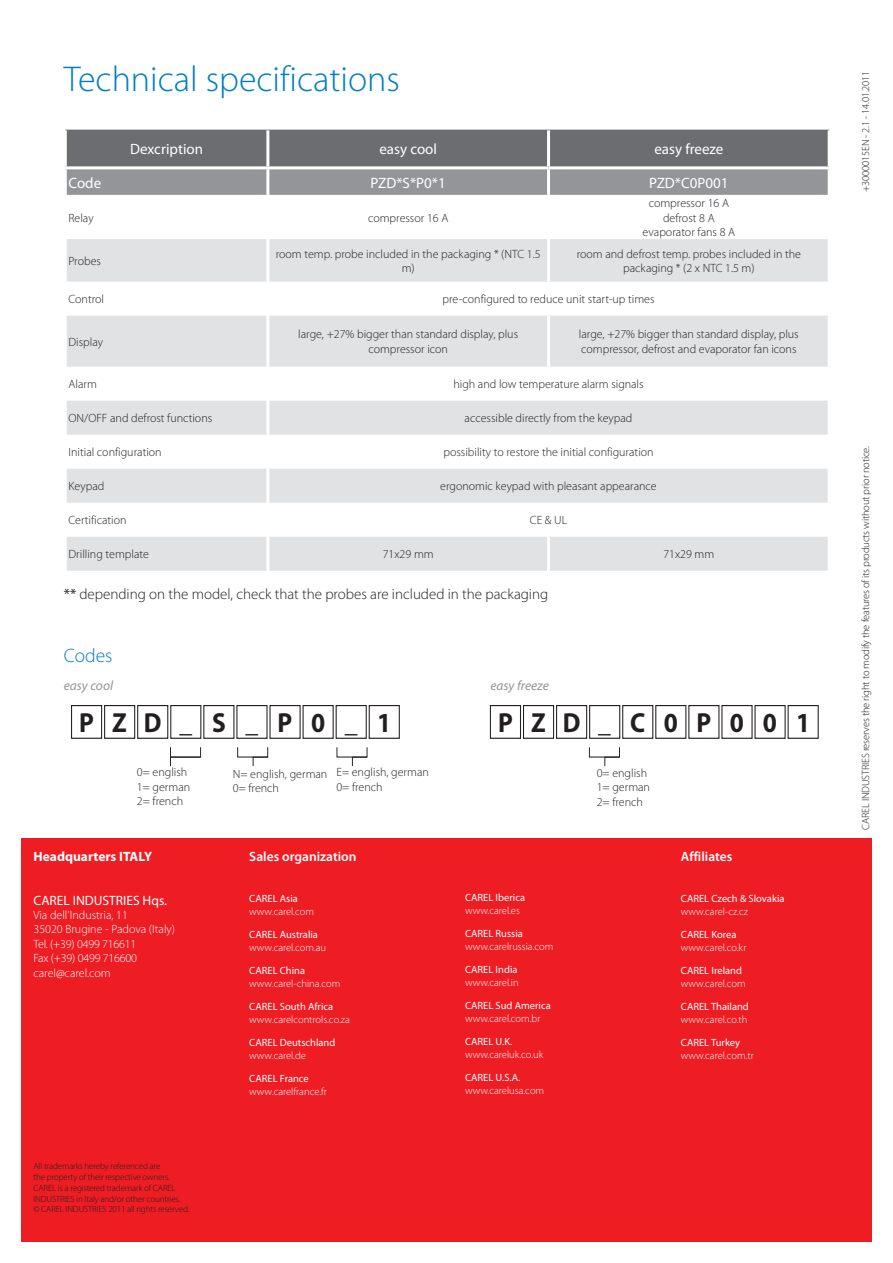
<style>
.page{position:relative;width:893px;height:1263px;background:#fff}
.page>*{position:absolute;margin:0;border:0;box-sizing:border-box;transform-origin:0 0}
.t1{font:300 36px "Myriad Pro";color:#007ec5}
.t2{font:700 27.6px "Myriad Pro";letter-spacing:.725em;color:#231f20;scale:.92 1}
.t3{font:300 19.5px "Myriad Pro";color:#007ec5}
.t4{font:300 15px "Myriad Pro";color:#231f20}
.t5{font:15px "Myriad Pro";color:#fff}
.t6{font:600 13.5px "Myriad Pro";color:#fff}
.t7{font:13.5px "Myriad Pro";color:#fff}
.t8{font:italic 13.5px "Myriad Pro";color:#939598}
.t9{font:700 13.5px "Myriad Pro";color:#fff}
.t10{font:300 12px/14.4px "Myriad Pro";color:#231f20}
.t11{font:300 12px/14.4px "Myriad Pro";color:#fff}
.t12{font:300 10.5px "Myriad Pro";color:#fff}
.t13{font:10.5px "Myriad Pro";color:#fff}
.t14{font:300 10.5px "Myriad Pro";letter-spacing:-.015em;color:#231f20}
.t15{font:300 9px/10.8px "Myriad Pro";letter-spacing:-.015em;color:#231f20}
.s1{font-weight:400}
</style>
<div class="page">
<div style="left:21px;top:838px;width:851px;height:404px;background:#ee1d23"></div>
<div style="left:71px;top:705px;width:31px;height:34px;border:1px solid #231f20"></div>
<div style="left:104px;top:705px;width:31px;height:34px;border:1px solid #231f20"></div>
<div style="left:137px;top:705px;width:31px;height:34px;border:1px solid #231f20"></div>
<div style="left:170px;top:705px;width:31px;height:34px;border:1px solid #231f20"></div>
<div style="left:203px;top:705px;width:31px;height:34px;border:1px solid #231f20"></div>
<div style="left:236px;top:705px;width:32px;height:34px;border:1px solid #231f20"></div>
<div style="left:269px;top:705px;width:32px;height:34px;border:1px solid #231f20"></div>
<div style="left:303px;top:705px;width:31px;height:34px;border:1px solid #231f20"></div>
<div style="left:336px;top:705px;width:31px;height:34px;border:1px solid #231f20"></div>
<div style="left:369px;top:705px;width:31px;height:34px;border:1px solid #231f20"></div>
<svg style="left:170px;top:756px;width:31px;height:11px"></svg>
<svg style="left:253px;top:756px;width:15px;height:11px"></svg>
<svg style="left:352px;top:756px;width:16px;height:11px"></svg>
<div style="left:490px;top:705px;width:31px;height:34px;border:1px solid #231f20"></div>
<div style="left:523px;top:705px;width:31px;height:34px;border:1px solid #231f20"></div>
<div style="left:556px;top:705px;width:31px;height:34px;border:1px solid #231f20"></div>
<div style="left:589px;top:705px;width:31px;height:34px;border:1px solid #231f20"></div>
<div style="left:622px;top:705px;width:31px;height:34px;border:1px solid #231f20"></div>
<div style="left:655px;top:705px;width:31px;height:34px;border:1px solid #231f20"></div>
<div style="left:688px;top:705px;width:31px;height:34px;border:1px solid #231f20"></div>
<div style="left:721px;top:705px;width:32px;height:34px;border:1px solid #231f20"></div>
<div style="left:754px;top:705px;width:32px;height:34px;border:1px solid #231f20"></div>
<div style="left:788px;top:705px;width:31px;height:34px;border:1px solid #231f20"></div>
<svg style="left:604px;top:756px;width:16px;height:11px"></svg>
<svg style="left:67px;top:130px;width:761px;height:65px;background:#7d7e81"></svg>
<svg style="left:67px;top:239px;width:761px;height:332px;fill:#e1e2e4"></svg>
<hr style="left:266px;top:130px;width:3px;height:36px;background:#fff">
<hr style="left:547px;top:130px;width:3px;height:36px;background:#fff">
<hr style="left:64px;top:166px;width:204px;height:3px;background:#fff">
<hr style="left:268px;top:166px;width:281px;height:3px;background:#fff">
<hr style="left:266px;top:169px;width:3px;height:26px;background:#fff">
<hr style="left:549px;top:166px;width:282px;height:3px;background:#fff">
<hr style="left:547px;top:169px;width:3px;height:26px;background:#fff">
<hr style="left:266px;top:239px;width:3px;height:43px;background:#fff">
<hr style="left:547px;top:239px;width:3px;height:43px;background:#fff">
<hr style="left:266px;top:282px;width:3px;height:34px;background:#fff">
<hr style="left:266px;top:316px;width:3px;height:51px;background:#fff">
<hr style="left:547px;top:316px;width:3px;height:51px;background:#fff">
<hr style="left:266px;top:367px;width:3px;height:34px;background:#fff">
<hr style="left:266px;top:401px;width:3px;height:34px;background:#fff">
<hr style="left:266px;top:435px;width:3px;height:34px;background:#fff">
<hr style="left:266px;top:469px;width:3px;height:34px;background:#fff">
<hr style="left:266px;top:503px;width:3px;height:34px;background:#fff">
<hr style="left:266px;top:537px;width:3px;height:34px;background:#fff">
<hr style="left:547px;top:537px;width:3px;height:34px;background:#fff">
<h1 class="t1" style="left:64px;top:59px;width:338px">Technical specifications</h1>
<p class="t5" style="left:130px;top:140px;width:75px">Dexcription</p>
<p class="t5" style="left:379px;top:140px;width:59px">easy cool</p>
<p class="t5" style="left:654px;top:140px;width:70px">easy freeze</p>
<p class="t5" style="left:68px;top:173px;width:34px">Code</p>
<p class="t5" style="left:371px;top:173px;width:77px">PZD*S*P0*1</p>
<p class="t5" style="left:649px;top:173px;width:81px">PZD*C0P001</p>
<p class="t10" style="left:68px;top:210px;width:27px">Relay</p>
<p class="t10" style="left:368px;top:210px;width:82px">compressor 16 A</p>
<p class="t10" style="left:643px;top:196px;width:94px;text-align:center">compressor 16 A defrost 8 A evaporator fans 8 A</p>
<p class="t10" style="left:68px;top:254px;width:34px">Probes</p>
<p class="t10" style="left:276px;top:247px;width:266px;text-align:center">room temp. probe included in the packaging * (NTC 1.5 m)</p>
<p class="t10" style="left:577px;top:247px;width:226px;text-align:center">room and defrost temp. probes included in the packaging * (2 x NTC 1.5 m)</p>
<p class="t10" style="left:68px;top:292px;width:37px">Control</p>
<p class="t10" style="left:443px;top:292px;width:213px">pre-configured to reduce unit start-up times</p>
<p class="t10" style="left:68px;top:335px;width:36px">Display</p>
<p class="t10" style="left:298px;top:327px;width:221px;text-align:center">large, +27% bigger than standard display, plus compressor icon</p>
<p class="t10" style="left:579px;top:327px;width:221px">large, +27% bigger than standard display, plus compressor, defrost and evaporator fan icons</p>
<p class="t10" style="left:68px;top:377px;width:30px">Alarm</p>
<p class="t10" style="left:453px;top:377px;width:192px">high and low temperature alarm signals</p>
<p class="t10" style="left:68px;top:411px;width:145px">ON/OFF and defrost functions</p>
<p class="t10" style="left:465px;top:411px;width:169px">accessible directly from the keypad</p>
<p class="t10" style="left:68px;top:445px;width:95px">Initial configuration</p>
<p class="t10" style="left:443px;top:445px;width:212px">possibility to restore the initial configuration</p>
<p class="t10" style="left:68px;top:479px;width:37px">Keypad</p>
<p class="t10" style="left:440px;top:479px;width:218px">ergonomic keypad with pleasant appearance</p>
<p class="t10" style="left:68px;top:513px;width:60px">Certification</p>
<p class="t10" style="left:530px;top:513px;width:39px">CE &amp; UL</p>
<p class="t10" style="left:68px;top:547px;width:82px">Drilling template</p>
<p class="t10" style="left:383px;top:547px;width:52px">71x29 mm</p>
<p class="t10" style="left:663px;top:547px;width:52px">71x29 mm</p>
<p class="t4" style="left:64px;top:586px;width:486px"><span class="s1">**</span> depending on the model, check that the probes are included in the packaging</p>
<h3 class="t3" style="left:64px;top:645px;width:50px">Codes</h3>
<p class="t8" style="left:64px;top:677px;width:51px">easy cool</p>
<p class="t8" style="left:490px;top:677px;width:60px">easy freeze</p>
<h2 class="t2" style="left:79px;top:705px;width:341px">PZD_S_P0_1</h2>
<h2 class="t2" style="left:498px;top:705px;width:341px">PZD_C0P001</h2>
<p class="t10" style="left:137px;top:765px;width:55px">0= english<br>1= german<br>2= french</p>
<p class="t10" style="left:233px;top:767px;width:96px">N= english, german<br>0= french</p>
<p class="t10" style="left:336px;top:765px;width:94px">E= english, german<br>0= french</p>
<p class="t10" style="left:597px;top:766px;width:55px">0= english<br>1= german<br>2= french</p>
<p class="t9" style="left:33px;top:848px;width:120px">Headquarters ITALY</p>
<p class="t6" style="left:249px;top:848px;width:109px">Sales organization</p>
<p class="t6" style="left:681px;top:848px;width:53px">Affiliates</p>
<p class="t7" style="left:33px;top:892px;width:135px">CAREL INDUSTRIES Hqs.</p>
<p class="t11" style="left:33px;top:908px;width:143px">Via dell’Industria, 11<br>35020 Brugine - Padova (Italy)<br>Tel. (+39) 0499 716611<br>Fax (+39) 0499 716600 carel@carel.com</p>
<p class="t13" style="left:249px;top:892px;width:50px">CAREL Asia</p>
<p class="t12" style="left:249px;top:906px;width:66px">www.carel.com</p>
<p class="t13" style="left:249px;top:928px;width:70px">CAREL Australia</p>
<p class="t12" style="left:249px;top:942px;width:78px">www.carel.com.au</p>
<p class="t13" style="left:249px;top:964px;width:57px">CAREL China</p>
<p class="t12" style="left:249px;top:978px;width:93px">www.carel-china.com</p>
<p class="t13" style="left:249px;top:1000px;width:85px">CAREL South Africa</p>
<p class="t12" style="left:249px;top:1014px;width:102px">www.carelcontrols.co.za</p>
<p class="t13" style="left:249px;top:1036px;width:88px">CAREL Deutschland</p>
<p class="t12" style="left:249px;top:1050px;width:58px">www.carel.de</p>
<p class="t13" style="left:249px;top:1072px;width:61px">CAREL France</p>
<p class="t12" style="left:249px;top:1086px;width:79px">www.carelfrance.fr</p>
<p class="t13" style="left:465px;top:891px;width:62px">CAREL Iberica</p>
<p class="t12" style="left:465px;top:904px;width:56px">www.carel.es</p>
<p class="t13" style="left:465px;top:927px;width:59px">CAREL Russia</p>
<p class="t12" style="left:465px;top:940px;width:90px">www.carelrussia.com</p>
<p class="t13" style="left:465px;top:963px;width:54px">CAREL India</p>
<p class="t12" style="left:465px;top:976px;width:55px">www.carel.in</p>
<p class="t13" style="left:465px;top:999px;width:87px">CAREL Sud America</p>
<p class="t12" style="left:465px;top:1012px;width:77px">www.carel.com.br</p>
<p class="t13" style="left:465px;top:1035px;width:49px">CAREL U.K.</p>
<p class="t12" style="left:465px;top:1048px;width:80px">www.careluk.co.uk</p>
<p class="t13" style="left:465px;top:1071px;width:57px">CAREL U.S.A.</p>
<p class="t12" style="left:465px;top:1084px;width:81px">www.carelusa.com</p>
<p class="t13" style="left:681px;top:892px;width:105px">CAREL Czech &amp; Slovakia</p>
<p class="t12" style="left:681px;top:906px;width:69px">www.carel-cz.cz</p>
<p class="t13" style="left:681px;top:928px;width:57px">CAREL Korea</p>
<p class="t12" style="left:681px;top:942px;width:67px">www.carel.co.kr</p>
<p class="t13" style="left:681px;top:964px;width:63px">CAREL Ireland</p>
<p class="t12" style="left:681px;top:978px;width:66px">www.carel.com</p>
<p class="t13" style="left:681px;top:1000px;width:69px">CAREL Thailand</p>
<p class="t12" style="left:681px;top:1014px;width:68px">www.carel.co.th</p>
<p class="t13" style="left:681px;top:1036px;width:61px">CAREL Turkey</p>
<p class="t12" style="left:681px;top:1050px;width:74px">www.carel.com.tr</p>
<p class="t15" style="left:33px;top:1161px;width:157px">All trademarks hereby referenced are<br>the property of their respective owners.<br>CAREL is a registered trademark of CAREL INDUSTRIES in Italy and/or other countries.<br>© CAREL INDUSTRIES 2011 all rights reserved.</p>
<p class="t14" style="left:860px;top:192px;width:123px;rotate:-90deg">+3000015EN - 2.1 - 14.01.2011</p>
<p class="t14" style="left:860px;top:830px;width:385px;rotate:-90deg">CAREL INDUSTRIES reserves the right to modify the features of its products without prior notice.</p>
</div>
